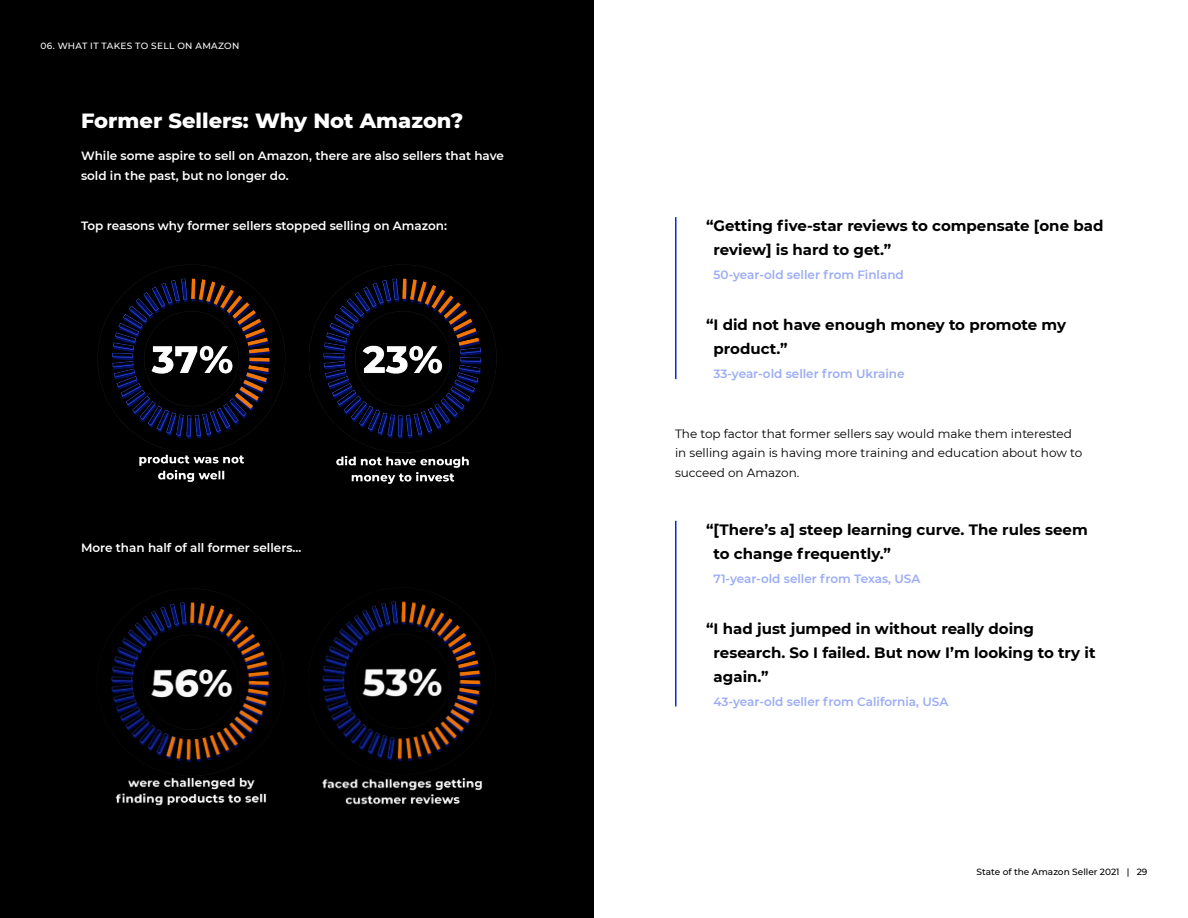
<style>
.page{position:relative;width:1188px;height:918px;background:#fff}
.page>*{position:absolute;margin:0;border:0;box-sizing:border-box;transform-origin:0 0}
.t1{font:800 21px "Montserrat";color:#fff}
.t2{font:700 15px/24px "Montserrat";color:#000}
.t3{font:600 12px/19.5px "Montserrat";color:#fff}
.t4{font:12px/19.5px "Montserrat";color:#000}
.t5{font:600 12px "Montserrat";color:#9bacf5}
.t6{font:500 9px "Montserrat";color:#000}
.t7{font:500 9px "Montserrat";letter-spacing:.03em;color:#fff}
</style>
<div class="page">
<div style="left:0;top:0;width:594px;height:918px;background:#000"></div>
<hr style="left:675px;top:217px;width:1px;height:162px;background:#042bdb">
<hr style="left:675px;top:521px;width:1px;height:185px;background:#042bdb">
<img style="left:111px;top:588px;width:372px;height:218px">
<img style="left:97px;top:264px;width:400px;height:220px">
<p class="t7" style="left:40px;top:40px;width:200px">06. WHAT IT TAKES TO SELL ON AMAZON</p>
<h1 class="t1" style="left:81px;top:105px;width:384px">Former Sellers: Why Not Amazon?</h1>
<p class="t3" style="left:81px;top:146px;width:425px">While some aspire to sell on Amazon, there are also sellers that have sold in the past, but no longer do.</p>
<p class="t3" style="left:81px;top:215px;width:368px">Top reasons why former sellers stopped selling on Amazon:</p>
<p class="t3" style="left:81px;top:538px;width:222px">More than half of all former sellers...</p>
<p class="t2" style="left:714px;top:212px;width:391px;text-indent:-8px">“Getting five-star reviews to compensate [one bad review] is hard to get.”</p>
<p class="t5" style="left:714px;top:266px;width:192px">50-year-old seller from Finland</p>
<p class="t2" style="left:714px;top:311px;width:354px;text-indent:-8px">“I did not have enough money to promote my product.”</p>
<p class="t5" style="left:714px;top:365px;width:192px">33-year-old seller from Ukraine</p>
<p class="t4" style="left:675px;top:423px;width:409px">The top factor that former sellers say would make them interested in selling again is having more training and education about how to succeed on Amazon.</p>
<p class="t2" style="left:714px;top:517px;width:376px;text-indent:-8px">“[There’s a] steep learning curve. The rules seem to change frequently.”</p>
<p class="t5" style="left:714px;top:571px;width:208px">71-year-old seller from Texas, USA</p>
<p class="t2" style="left:714px;top:616px;width:383px;text-indent:-8px">“I had just jumped in without really doing research. So I failed. But now I’m looking to try it again.”</p>
<p class="t5" style="left:714px;top:694px;width:236px">43-year-old seller from California, USA</p>
<p class="t6" style="left:977px;top:865px;width:172px">State of the Amazon Seller 2021 | 29</p>
</div>
